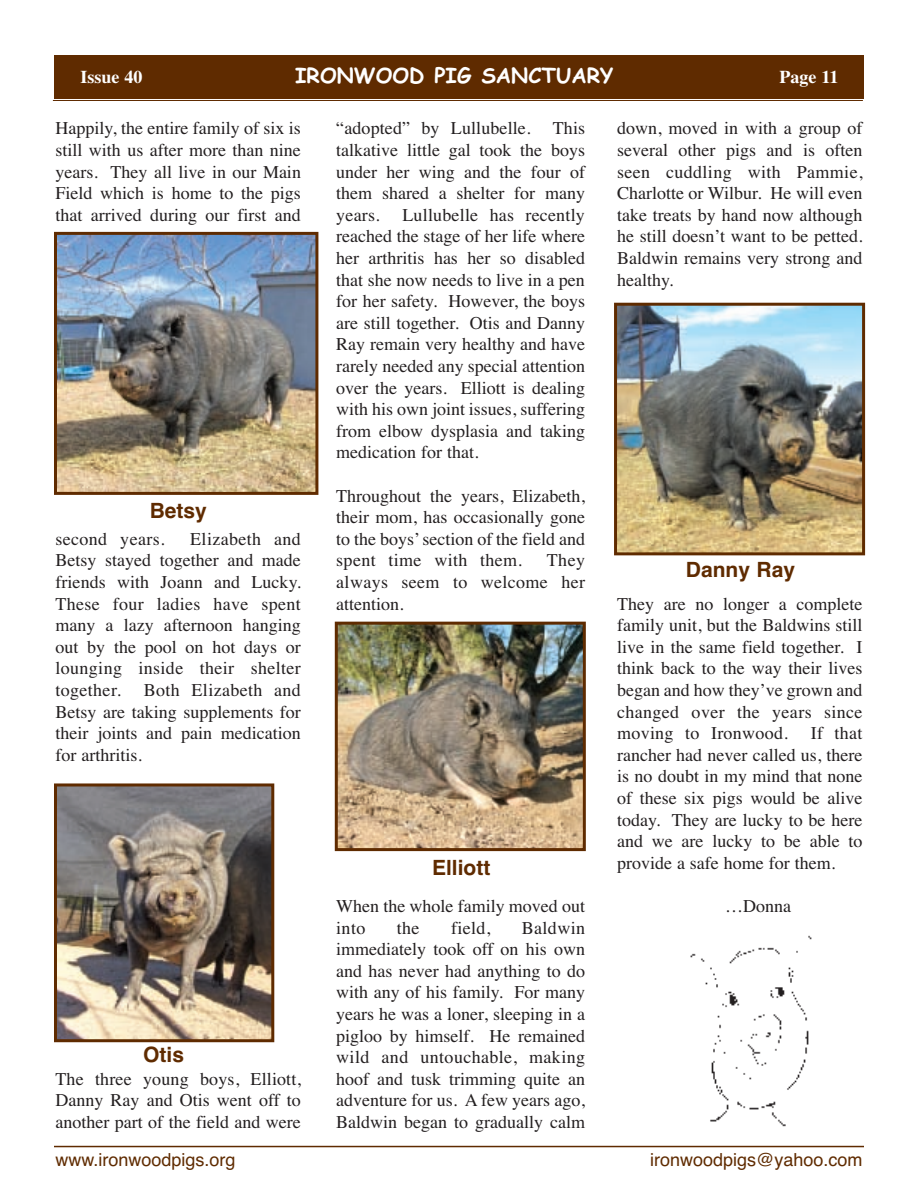
<style>
.page{position:relative;width:918px;height:1188px;background:#fff}
.page>*{position:absolute;margin:0;border:0;box-sizing:border-box;transform-origin:0 0}
.t1{font:700 21px "Helvetica";color:#5f2b00}
.t2{font:700 21px "Comic Sans MS";color:#fff}
.t3{font:18px/21.6px "Times";color:#231f20;text-align:justify}
.t4{font:18px "Helvetica";color:#5f2b00}
.t5{font:700 18px "Times";color:#fff}
.t6{font:18px "Times";letter-spacing:.02em;color:#231f20}
</style>
<div class="page">
<div style="left:54px;top:56px;width:810px;height:43px;background:#5f2b00"></div>
<hr style="left:53px;top:100px;width:810px;height:1px;background:#5f2b00">
<hr style="left:54px;top:1146px;width:810px;height:1px;background:#5f2b00">
<img style="left:58px;top:787px;width:212px;height:251px">
<div style="left:54px;top:783px;width:220px;height:259px;border:3px solid #5f2b00"></div>
<img style="left:58px;top:236px;width:256px;height:255px">
<div style="left:54px;top:232px;width:264px;height:263px;border:3px solid #5f2b00"></div>
<img style="left:618px;top:307px;width:243px;height:244px">
<div style="left:614px;top:303px;width:251px;height:252px;border:3px solid #5f2b00"></div>
<img style="left:339px;top:626px;width:243px;height:221px">
<div style="left:335px;top:622px;width:251px;height:229px;border:3px solid #5f2b00"></div>
<img style="left:690px;top:935px;width:122px;height:192px">
<p class="t5" style="left:80px;top:66px;width:63px">Issue 40</p>
<p class="t2" style="left:295px;top:63px;width:320px">IRONWOOD PIG SANCTUARY</p>
<p class="t5" style="left:780px;top:66px;width:60px">Page 11</p>
<p class="t3" style="left:56px;top:117px;width:247px">Happily, the entire family of six is still with us after more than nine years. They all live in our Main Field which is home to the pigs that arrived during our first and</p>
<p class="t1" style="left:150px;top:498px;width:59px">Betsy</p>
<p class="t3" style="left:56px;top:528px;width:247px;text-indent:135px">Elizabeth and Betsy stayed together and made friends with Joann and Lucky.<br>These four ladies have spent many a lazy afternoon hanging out by the pool on hot days or lounging inside their shelter together.</p>
<p class="t6" style="left:56px;top:528px;width:111px">second years.</p>
<p class="t3" style="left:56px;top:679px;width:247px;text-indent:88px">Both Elizabeth and Betsy are taking supplements for their joints and pain medication for arthritis.</p>
<p class="t1" style="left:143px;top:1042px;width:42px">Otis</p>
<p class="t3" style="left:56px;top:1068px;width:247px">The three young boys, Elliott, Danny Ray and Otis went off to another part of the field and were</p>
<p class="t3" style="left:336px;top:117px;width:250px">“adopted” by Lullubelle. This talkative little gal took the boys under her wing and the four of them shared a shelter for many years.</p>
<p class="t3" style="left:336px;top:204px;width:250px;text-indent:66px">Lullubelle has recently reached the stage of her life where her arthritis has her so disabled that she now needs to live in a pen for her safety. However, the boys are still together. Otis and Danny Ray remain very healthy and have rarely needed any special attention over the years. Elliott is dealing with his own joint issues, suffering from elbow dysplasia and taking medication for that.</p>
<p class="t3" style="left:336px;top:485px;width:250px">Throughout the years, Elizabeth, their mom, has occasionally gone to the boys’ section of the field and spent time with them.</p>
<p class="t3" style="left:336px;top:549px;width:250px;text-indent:211px">They always seem to welcome her attention.</p>
<p class="t1" style="left:432px;top:856px;width:60px">Elliott</p>
<p class="t3" style="left:336px;top:895px;width:250px">When the whole family moved out into</p>
<p class="t3" style="left:336px;top:917px;width:250px;text-indent:186px">Baldwin immediately took off on his own and has never had anything to do with any of his family. For many years he was a loner, sleeping in a pigloo by himself. He remained wild and untouchable, making hoof and tusk trimming quite an adventure for us. A few years ago, Baldwin began to gradually calm</p>
<p class="t3" style="left:397px;top:917px;width:24px">the</p>
<p class="t3" style="left:451px;top:917px;width:41px">field,</p>
<p class="t3" style="left:617px;top:117px;width:247px">down, moved in with a group of several other pigs and is often seen cuddling with Pammie, Charlotte or Wilbur. He will even take treats by hand now although he still doesn’t want to be petted.<br>Baldwin remains very strong and healthy.</p>
<p class="t1" style="left:686px;top:558px;width:111px">Danny Ray</p>
<p class="t3" style="left:617px;top:593px;width:247px">They are no longer a complete family unit, but the Baldwins still live in the same field together. I think back to the way their lives began and how they’ve grown and changed over the years since moving to Ironwood.</p>
<p class="t3" style="left:617px;top:722px;width:247px;text-indent:194px">If that rancher had never called us, there is no doubt in my mind that none of these six pigs would be alive today. They are lucky to be here and we are lucky to be able to provide a safe home for them.</p>
<p class="t3" style="left:725px;top:895px;width:67px">…Donna</p>
<p class="t4" style="left:56px;top:1149px;width:182px">www.ironwoodpigs.org</p>
<p class="t4" style="left:650px;top:1149px;width:214px">ironwoodpigs@yahoo.com</p>
</div>
